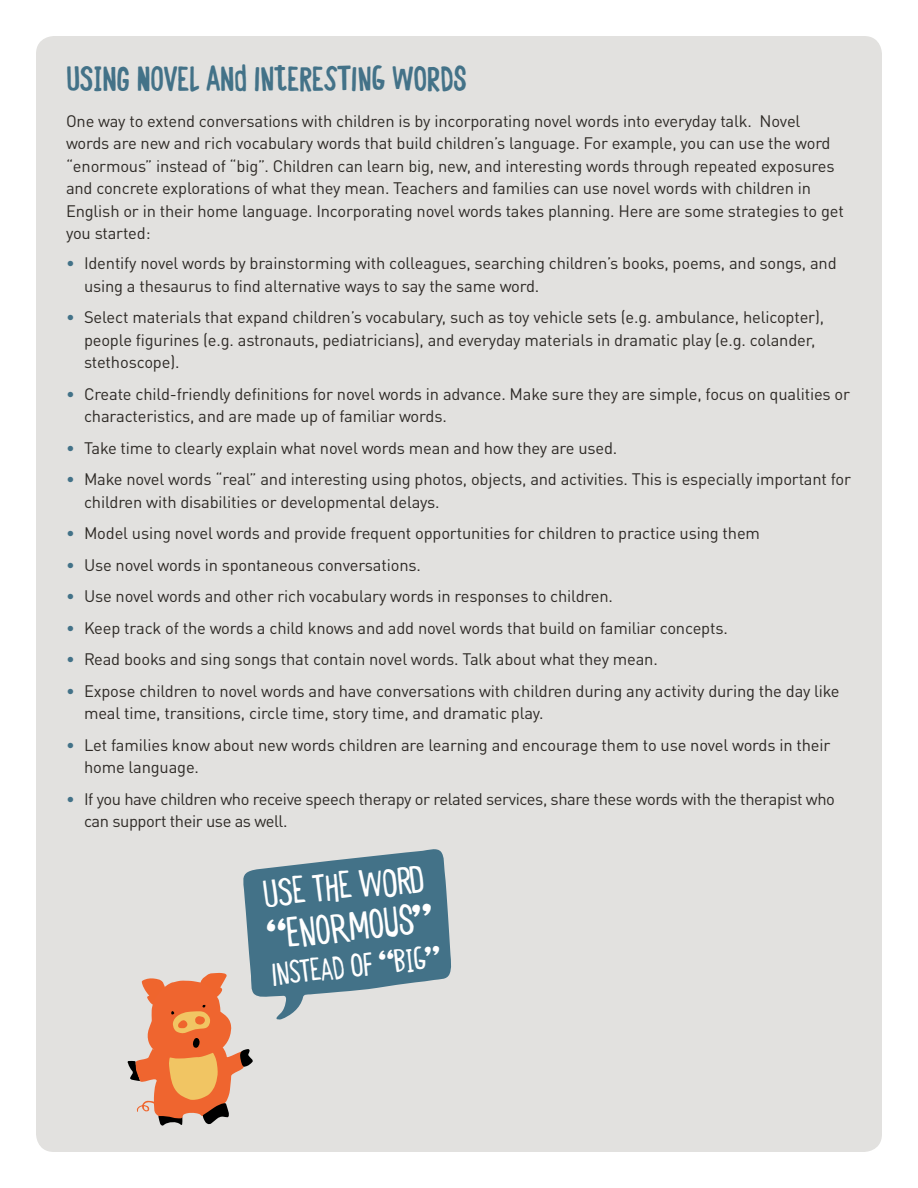
<style>
.page{position:relative;width:918px;height:1188px;background:#fff}
.page>*{position:absolute;margin:0;border:0;box-sizing:border-box;transform-origin:0 0}
.t1{font:39px "TRS Hand";color:#fff}
.t2{font:36px "TRS Hand";color:#fff}
.t3{font:700 33px "TRS Hand";letter-spacing:-.01em;color:#437288}
.t4{font:30px "TRS Hand";color:#fff}
.t5{font:16.5px/22.5px "DINOT";letter-spacing:-.01em;color:#2e2a26}
.s1{color:#437288}
</style>
<div class="page">
<div style="left:36px;top:36px;width:846px;height:1116px;background:#e2e1df;border-radius:18px"></div>
<svg style="left:127px;top:849px;width:324px;height:277px"></svg>
<h3 class="t3" style="left:66px;top:59px;width:402px">USING NOVEL AND INTERESTING WORDS</h3>
<p class="t5" style="left:66px;top:109px;width:779px">One way to extend conversations with children is by incorporating novel words into everyday talk. Novel words are new and rich vocabulary words that build children’s language. For example, you can use the word “enormous” instead of “big”. Children can learn big, new, and interesting words through repeated exposures and concrete explorations of what they mean. Teachers and families can use novel words with children in English or in their home language. Incorporating novel words takes planning. Here are some strategies to get you started:</p>
<p class="t5" style="left:84px;top:252px;width:754px;text-indent:-18px"><span class="s1">•</span> Identify novel words by brainstorming with colleagues, searching children’s books, poems, and songs, and using a thesaurus to find alternative ways to say the same word.</p>
<p class="t5" style="left:84px;top:306px;width:742px;text-indent:-18px"><span class="s1">•</span> Select materials that expand children’s vocabulary, such as toy vehicle sets (e.g. ambulance, helicopter), people figurines (e.g. astronauts, pediatricians), and everyday materials in dramatic play (e.g. colander, stethoscope).</p>
<p class="t5" style="left:84px;top:382px;width:768px;text-indent:-18px"><span class="s1">•</span> Create child-friendly definitions for novel words in advance. Make sure they are simple, focus on qualities or characteristics, and are made up of familiar words.</p>
<p class="t5" style="left:66px;top:436px;width:553px"><span class="s1">•</span> Take time to clearly explain what novel words mean and how they are used.</p>
<p class="t5" style="left:84px;top:468px;width:769px;text-indent:-18px"><span class="s1">•</span> Make novel words “real” and interesting using photos, objects, and activities. This is especially important for children with disabilities or developmental delays.</p>
<p class="t5" style="left:66px;top:522px;width:696px"><span class="s1">•</span> Model using novel words and provide frequent opportunities for children to practice using them</p>
<p class="t5" style="left:66px;top:553px;width:356px"><span class="s1">•</span> Use novel words in spontaneous conversations.</p>
<p class="t5" style="left:66px;top:585px;width:549px"><span class="s1">•</span> Use novel words and other rich vocabulary words in responses to children.</p>
<p class="t5" style="left:66px;top:616px;width:663px"><span class="s1">•</span> Keep track of the words a child knows and add novel words that build on familiar concepts.</p>
<p class="t5" style="left:66px;top:648px;width:593px"><span class="s1">•</span> Read books and sing songs that contain novel words. Talk about what they mean.</p>
<p class="t5" style="left:84px;top:679px;width:757px;text-indent:-18px"><span class="s1">•</span> Expose children to novel words and have conversations with children during any activity during the day like meal time, transitions, circle time, story time, and dramatic play.</p>
<p class="t5" style="left:84px;top:733px;width:748px;text-indent:-18px"><span class="s1">•</span> Let families know about new words children are learning and encourage them to use novel words in their home language.</p>
<p class="t5" style="left:84px;top:787px;width:753px;text-indent:-18px"><span class="s1">•</span> If you have children who receive speech therapy or related services, share these words with the therapist who can support their use as well.</p>
<h2 class="t2" style="left:261px;top:873px;width:165px;rotate:-6deg">use the word</h2>
<h1 class="t1" style="left:265px;top:912px;width:168px;rotate:-6deg">“enormous”</h1>
<h3 class="t4" style="left:270px;top:956px;width:171px;rotate:-6deg">instead of “big”</h3>
</div>
